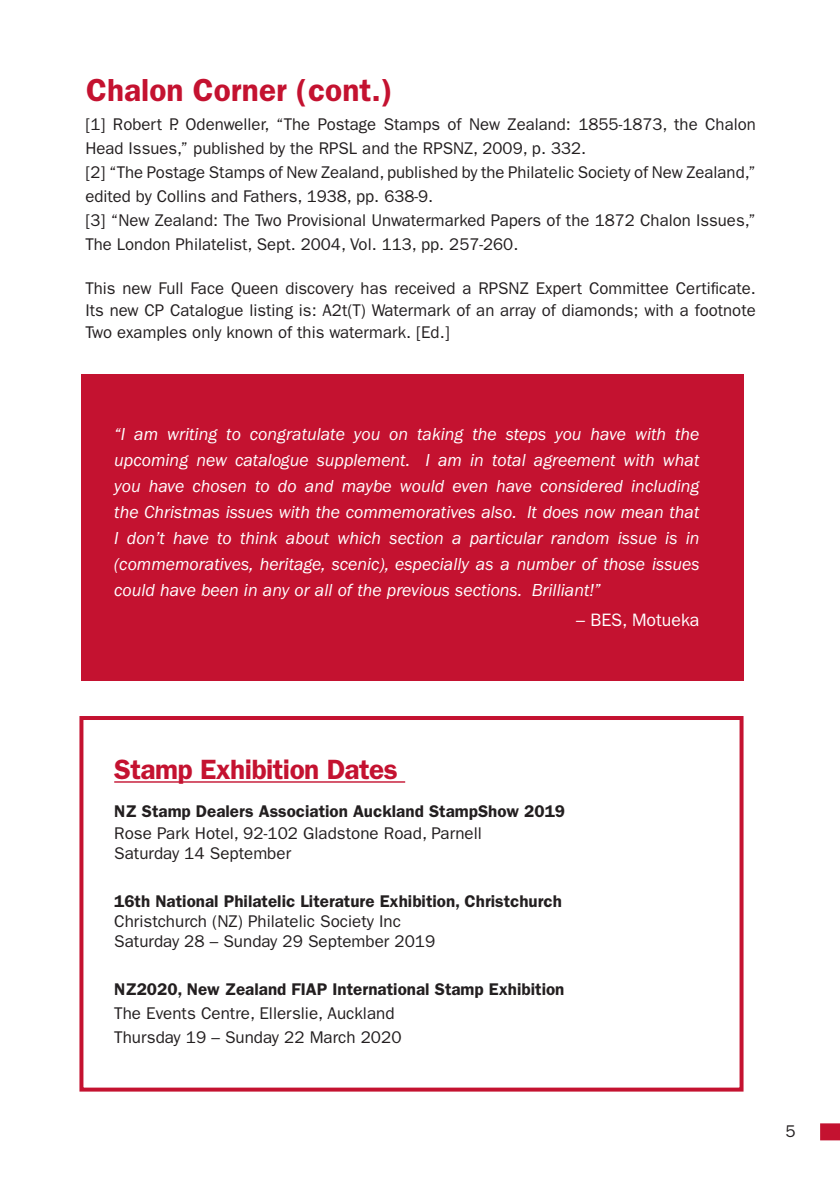
<style>
.page{position:relative;width:840px;height:1191px;background:#fff}
.page>*{position:absolute;margin:0;border:0;box-sizing:border-box;transform-origin:0 0}
.t1{font:600 32px "ITC Franklin Gothic Std";color:#c41230}
.t2{font:600 28px "ITC Franklin Gothic Std";letter-spacing:-.02em;color:#c41230}
.t3{font:italic 18px/26px "ITC Franklin Gothic Std";color:#fff;text-align:justify}
.t4{font:18px "ITC Franklin Gothic Std";color:#fff}
.t5{font:17px/24px "ITC Franklin Gothic Std";color:#231f20}
.t6{font:600 17px "ITC Franklin Gothic Std";color:#231f20}
</style>
<div class="page">
<div style="left:819px;top:1123px;width:20px;height:17px;background:#c41230"></div>
<div style="left:81px;top:374px;width:662px;height:306px;background:#c41230"></div>
<div style="left:79px;top:716px;width:664px;height:375px;border:4px solid #c41230"></div>
<hr style="left:114px;top:781px;width:291px;height:1px;background:#c41230">
<h1 class="t1" style="left:86px;top:71px;width:308px">Chalon Corner (cont.)</h1>
<p class="t5" style="left:85px;top:112px;width:671px">[1] Robert P. Odenweller, “The Postage Stamps of New Zealand: 1855-1873, the Chalon Head Issues,” published by the RPSL and the RPSNZ, 2009, p. 332.<br>[2] “The Postage Stamps of New Zealand, published by the Philatelic Society of New Zealand,” edited by Collins and Fathers, 1938, pp. 638-9.<br>[3] “New Zealand: The Two Provisional Unwatermarked Papers of the 1872 Chalon Issues,” The London Philatelist, Sept. 2004, Vol. 113, pp. 257-260.</p>
<p class="t5" style="left:85px;top:277px;width:671px;line-height:22px;text-align:justify">This new Full Face Queen discovery has received a RPSNZ Expert Committee Certificate.<br>Its new CP Catalogue listing is: A2t(T) Watermark of an array of diamonds; with a footnote Two examples only known of this watermark. [Ed.]</p>
<p class="t3" style="left:114px;top:421px;width:586px">“I am writing to congratulate you on taking the steps you have with the upcoming new catalogue supplement. I am in total agreement with what you have chosen to do and maybe would even have considered including the Christmas issues with the commemoratives also. It does now mean that I don’t have to think about which section a particular random issue is in (commemoratives, heritage, scenic), especially as a number of those issues could have been in any or all of the previous sections. Brilliant!”</p>
<p class="t4" style="left:576px;top:609px;width:125px">– BES, Motueka</p>
<h2 class="t2" style="left:114px;top:753px;width:285px">Stamp Exhibition Dates</h2>
<p class="t6" style="left:114px;top:801px;width:452px">NZ Stamp Dealers Association Auckland StampShow 2019</p>
<p class="t5" style="left:114px;top:823px;width:369px;line-height:20px">Rose Park Hotel, 92-102 Gladstone Road, Parnell<br>Saturday 14 September</p>
<p class="t6" style="left:114px;top:891px;width:449px">16th National Philatelic Literature Exhibition, Christchurch</p>
<p class="t5" style="left:114px;top:911px;width:322px;line-height:20px">Christchurch (NZ) Philatelic Society Inc<br>Saturday 28 – Sunday 29 September 2019</p>
<p class="t6" style="left:114px;top:979px;width:451px">NZ2020, New Zealand FIAP International Stamp Exhibition</p>
<p class="t5" style="left:114px;top:1001px;width:289px">The Events Centre, Ellerslie, Auckland<br>Thursday 19 – Sunday 22 March 2020</p>
<p class="t5" style="left:785px;top:1119px;width:12px">5</p>
</div>
